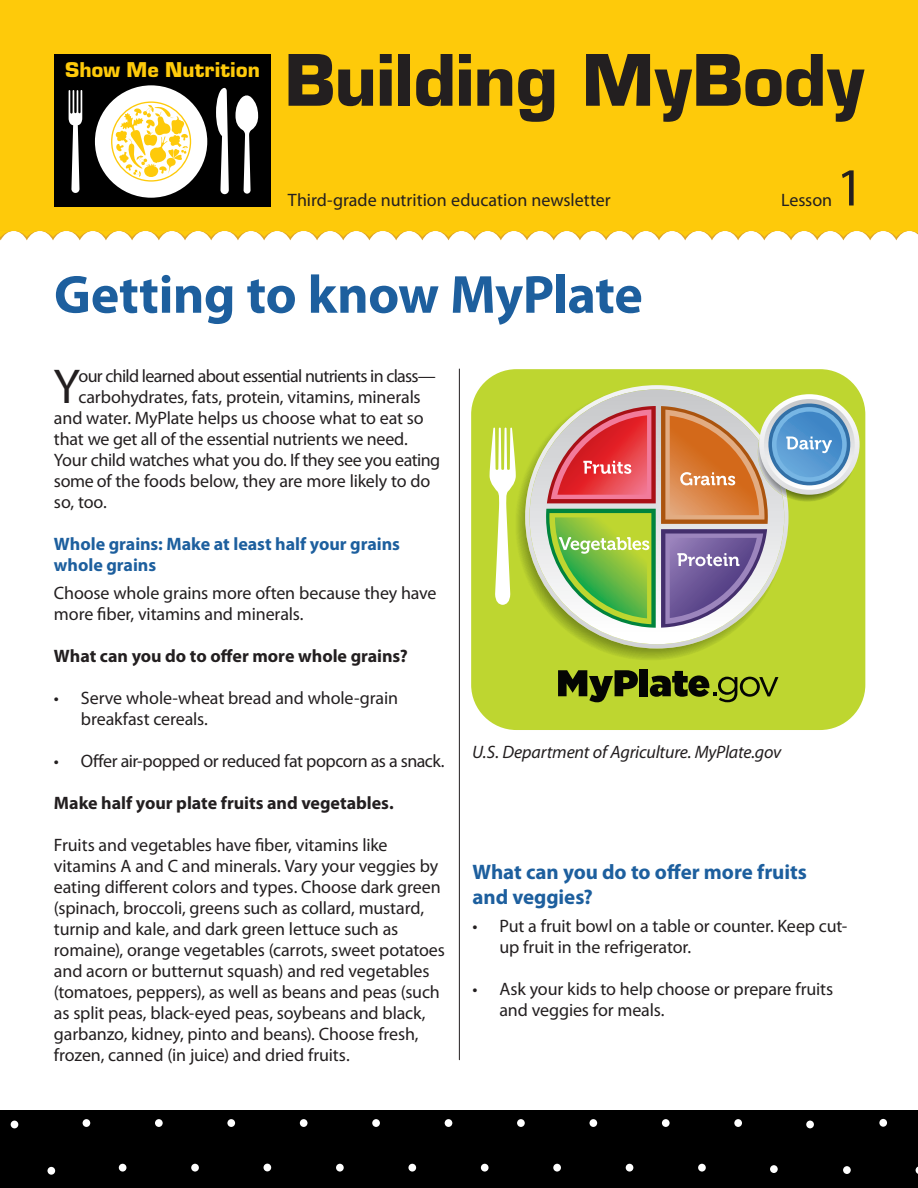
<style>
.page{position:relative;width:918px;height:1188px;background:#fff}
.page>*{position:absolute;margin:0;border:0;box-sizing:border-box;transform-origin:0 0}
.t1{font:700 69px "Eurostile LT Std";letter-spacing:-.005em;color:#231f20}
.t2{font:700 54px "Myriad Pro";letter-spacing:-.01em;color:#1d5f9e}
.t3{font:54px "Myriad Pro";color:#231f20}
.t4{font:49.2px "Myriad Pro";color:#231f20}
.t5{font:900 22.35px "Eurostile";letter-spacing:.005em;color:#feca0a}
.t6{font:700 21px/25.2px "Myriad Pro";letter-spacing:-.005em;color:#1d5f9e}
.t7{font:18px/21px "Myriad Pro";letter-spacing:-.01em;color:#231f20}
.t8{font:700 18px "Myriad Pro";letter-spacing:-.005em;color:#231f20}
.t9{font:700 18px/21px "Myriad Pro";letter-spacing:-.005em;color:#1d5f9e}
.t10{font:18px "Myriad Pro";letter-spacing:-.04em;color:#231f20}
.t11{font:italic 18px "Myriad Pro";letter-spacing:-.01em;color:#231f20}
</style>
<div class="page">
<div style="left:0;top:0;width:918px;height:231px;background:#feca0a"></div>
<svg style="left:0;top:231px;width:918px;height:9px"></svg>
<div style="left:54px;top:54px;width:217px;height:153px;background:#000"></div>
<svg style="left:69px;top:90px;width:13px;height:103px"></svg>
<svg style="left:216px;top:88px;width:13px;height:106px"></svg>
<div style="left:95px;top:85px;width:112px;height:113px;background:#fff;border-radius:50%"></div>
<svg style="left:111px;top:101px;width:80px;height:81px"></svg>
<div style="left:112px;top:103px;width:78px;height:77px;background:#fff;border-radius:50%"></div>
<svg style="left:115px;top:105px;width:74px;height:72px"></svg>
<svg style="left:235px;top:95px;width:23px;height:99px"></svg>
<div style="left:0;top:1110px;width:918px;height:78px;background:#000"></div>
<div style="left:83px;top:1119px;width:7px;height:8px;background:#fff;border-radius:50%"></div>
<div style="left:155px;top:1119px;width:8px;height:8px;background:#fff;border-radius:50%"></div>
<div style="left:227px;top:1119px;width:8px;height:8px;background:#fff;border-radius:50%"></div>
<div style="left:300px;top:1119px;width:8px;height:8px;background:#fff;border-radius:50%"></div>
<div style="left:372px;top:1119px;width:8px;height:8px;background:#fff;border-radius:50%"></div>
<div style="left:445px;top:1119px;width:7px;height:8px;background:#fff;border-radius:50%"></div>
<div style="left:517px;top:1119px;width:8px;height:8px;background:#fff;border-radius:50%"></div>
<div style="left:590px;top:1119px;width:7px;height:8px;background:#fff;border-radius:50%"></div>
<div style="left:662px;top:1119px;width:8px;height:8px;background:#fff;border-radius:50%"></div>
<div style="left:734px;top:1119px;width:8px;height:8px;background:#fff;border-radius:50%"></div>
<div style="left:119px;top:1164px;width:7px;height:8px;background:#fff;border-radius:50%"></div>
<div style="left:191px;top:1164px;width:8px;height:8px;background:#fff;border-radius:50%"></div>
<div style="left:336px;top:1164px;width:8px;height:8px;background:#fff;border-radius:50%"></div>
<div style="left:408px;top:1164px;width:8px;height:8px;background:#fff;border-radius:50%"></div>
<div style="left:481px;top:1164px;width:8px;height:8px;background:#fff;border-radius:50%"></div>
<div style="left:553px;top:1164px;width:8px;height:8px;background:#fff;border-radius:50%"></div>
<div style="left:626px;top:1164px;width:7px;height:8px;background:#fff;border-radius:50%"></div>
<div style="left:698px;top:1164px;width:8px;height:8px;background:#fff;border-radius:50%"></div>
<div style="left:47px;top:1167px;width:8px;height:8px;background:#fff;border-radius:50%"></div>
<div style="left:11px;top:1121px;width:7px;height:7px;background:#fff;border-radius:50%"></div>
<div style="left:806px;top:1121px;width:8px;height:7px;background:#fff;border-radius:50%"></div>
<div style="left:770px;top:1165px;width:8px;height:8px;background:#fff;border-radius:50%"></div>
<div style="left:843px;top:1166px;width:8px;height:8px;background:#fff;border-radius:50%"></div>
<div style="left:264px;top:1164px;width:7px;height:7px;background:#fff;border-radius:50%"></div>
<div style="left:879px;top:1119px;width:8px;height:8px;background:#fff;border-radius:50%"></div>
<svg style="left:916px;top:1166px;width:2px;height:8px"></svg>
<svg style="left:471px;top:369px;width:395px;height:361px;fill:#bed630"></svg>
<svg style="left:515px;top:391px;width:265px;height:269px"></svg>
<svg style="left:525px;top:385px;width:264px;height:264px"></svg>
<svg style="left:529px;top:389px;width:255px;height:255px"></svg>
<svg style="left:489px;top:428px;width:27px;height:177px"></svg>
<svg style="left:759px;top:394px;width:101px;height:101px"></svg>
<svg style="left:546px;top:402px;width:310px;height:226px"></svg>
<svg style="left:558px;top:670px;width:80px;height:32px"></svg>
<div style="left:640px;top:669px;width:8px;height:27px;background:#040503"></div>
<svg style="left:650px;top:671px;width:128px;height:31px"></svg>
<hr style="left:459px;top:369px;width:1px;height:691px;background:#231f20">
<p class="t5" style="left:65px;top:58px;width:196px">Show Me Nutrition</p>
<h1 class="t1" style="left:284px;top:38px;width:581px">Building MyBody</h1>
<p class="t7" style="left:288px;top:189px;width:324px">Third-grade nutrition education newsletter</p>
<p class="t7" style="left:781px;top:189px;width:53px">Lesson</p>
<h2 class="t3" style="left:836px;top:154px;width:29px">1</h2>
<h2 class="t2" style="left:54px;top:259px;width:590px">Getting to know MyPlate</h2>
<h3 class="t4" style="left:53px;top:356px;width:28px">Y</h3>
<p class="t10" style="left:78px;top:365px;width:359px">our child learned about essential nutrients in class—</p>
<p class="t7" style="left:78px;top:386px;width:344px">carbohydrates, fats, protein, vitamins, minerals</p>
<p class="t7" style="left:54px;top:407px;width:371px">and water. MyPlate helps us choose what to eat so</p>
<p class="t7" style="left:54px;top:428px;width:355px">that we get all of the essential nutrients we need.</p>
<p class="t7" style="left:54px;top:449px;width:388px">Your child watches what you do. If they see you eating</p>
<p class="t7" style="left:54px;top:470px;width:378px">some of the foods below, they are more likely to do</p>
<p class="t7" style="left:54px;top:491px;width:54px">so, too.</p>
<p class="t9" style="left:54px;top:533px;width:347px">Whole grains: Make at least half your grains whole grains</p>
<p class="t7" style="left:54px;top:582px;width:384px">Choose whole grains more often because they have more fiber, vitamins and minerals.</p>
<p class="t8" style="left:54px;top:644px;width:355px">What can you do to offer more whole grains?</p>
<p class="t7" style="left:81px;top:687px;width:319px;text-indent:-27px">• Serve whole-wheat bread and whole-grain breakfast cereals.</p>
<p class="t7" style="left:54px;top:750px;width:392px">• Offer air-popped or reduced fat popcorn as a snack.</p>
<p class="t8" style="left:54px;top:791px;width:341px">Make half your plate fruits and vegetables.</p>
<p class="t7" style="left:54px;top:834px;width:392px">Fruits and vegetables have fiber, vitamins like vitamins A and C and minerals. Vary your veggies by eating different colors and types. Choose dark green (spinach, broccoli, greens such as collard, mustard, turnip and kale, and dark green lettuce such as romaine), orange vegetables (carrots, sweet potatoes and acorn or butternut squash) and red vegetables (tomatoes, peppers), as well as beans and peas (such as split peas, black-eyed peas, soybeans and black, garbanzo, kidney, pinto and beans). Choose fresh, frozen, canned (in juice) and dried fruits.</p>
<p class="t11" style="left:472px;top:741px;width:311px">U.S. Department of Agriculture. MyPlate.gov</p>
<p class="t6" style="left:472px;top:859px;width:336px">What can you do to offer more fruits and veggies?</p>
<p class="t7" style="left:500px;top:915px;width:349px;text-indent:-27px">• Put a fruit bowl on a table or counter. Keep cut&shy;up fruit in the refrigerator.</p>
<p class="t7" style="left:500px;top:978px;width:335px;text-indent:-27px">• Ask your kids to help choose or prepare fruits and veggies for meals.</p>
</div>
